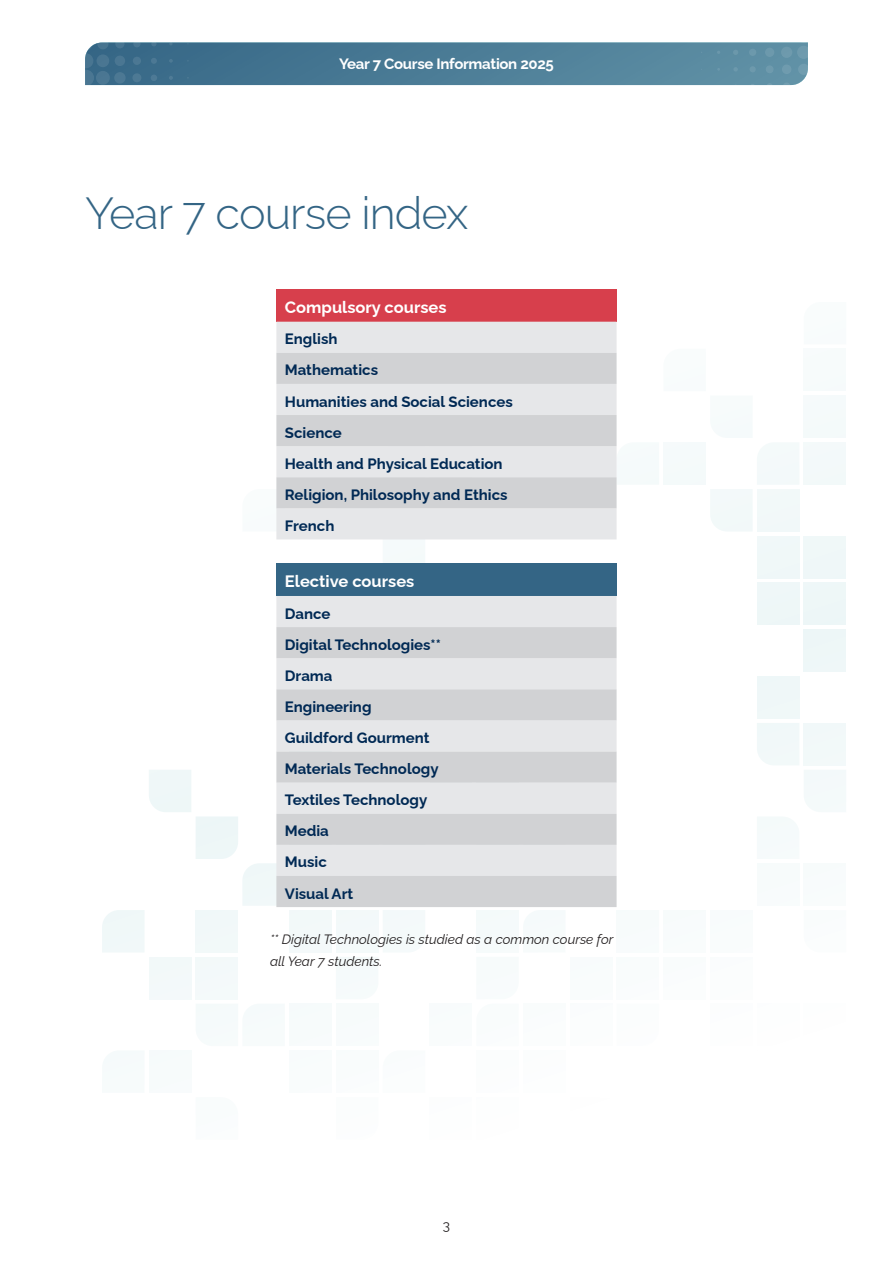
<style>
.page{position:relative;width:893px;height:1263px;background:#fff}
.page>*{position:absolute;margin:0;border:0;box-sizing:border-box;transform-origin:0 0}
.Style_G_Title_A{font:300 45px "Raleway";letter-spacing:-.02em;color:#346585}
.SG_Heading_B{font:700 16.5px "Raleway";color:#fff}
.CSG_Galley{font:700 15px "Raleway";color:#002954}
.t1{font:700 15px "Raleway";letter-spacing:-.02em;color:#fff}
.CSG_Galley-2{font:italic 13.5px/22.5px "Raleway";color:#231f20}
.t2{font:13.5px "Raleway";color:#231f20}
</style>
<div class="page">
<svg style="left:85px;top:43px;width:723px;height:43px;background:#508099"></svg>
<div style="left:663px;top:957px;width:43px;height:42px;background:#fafcfd"></div>
<div style="left:663px;top:910px;width:43px;height:42px;background:#f8fbfc"></div>
<div style="left:710px;top:957px;width:43px;height:42px;background:#fbfdfd"></div>
<div style="left:710px;top:910px;width:43px;height:42px;background:#f9fcfc"></div>
<svg style="left:102px;top:770px;width:409px;height:243px"></svg>
<div style="left:196px;top:910px;width:42px;height:42px;background:#f2f8f9"></div>
<div style="left:757px;top:583px;width:42px;height:42px;background:#eef7f7"></div>
<div style="left:804px;top:629px;width:42px;height:43px;background:#eef7f7"></div>
<div style="left:757px;top:676px;width:42px;height:43px;background:#eff7f8"></div>
<svg style="left:757px;top:723px;width:89px;height:108px"></svg>
<div style="left:757px;top:863px;width:42px;height:43px;background:#f7fbfb"></div>
<div style="left:804px;top:863px;width:42px;height:43px;background:#f8fbfc"></div>
<div style="left:757px;top:536px;width:42px;height:42px;background:#f0f8f8"></div>
<svg style="left:336px;top:539px;width:89px;height:24px"></svg>
<div style="left:804px;top:583px;width:42px;height:42px;background:#eef7f7"></div>
<div style="left:804px;top:536px;width:42px;height:42px;background:#eff7f8"></div>
<svg style="left:640px;top:430px;width:206px;height:101px"></svg>
<div style="left:804px;top:395px;width:42px;height:43px;background:#f5fafa"></div>
<div style="left:276px;top:289px;width:341px;height:33px;background:#d73f4c"></div>
<div style="left:276px;top:322px;width:341px;height:217px;background:#e6e7e9"></div>
<svg style="left:276px;top:353px;width:341px;height:155px;background:#d9dadc"></svg>
<div style="left:276px;top:563px;width:341px;height:33px;background:#346585"></div>
<div style="left:276px;top:596px;width:341px;height:31px;background:#e6e7e9"></div>
<svg style="left:276px;top:627px;width:341px;height:280px;background:#dadbdd"></svg>
<p class="t1" style="left:339px;top:52px;width:216px">Year 7 Course Information 2025</p>
<p class="Style_G_Title_A" style="left:85px;top:178px;width:385px">Year 7 course index</p>
<p class="SG_Heading_B" style="left:285px;top:295px;width:163px">Compulsory courses</p>
<p class="CSG_Galley" style="left:285px;top:327px;width:54px">English</p>
<p class="CSG_Galley" style="left:285px;top:358px;width:95px">Mathematics</p>
<p class="CSG_Galley" style="left:285px;top:390px;width:229px">Humanities and Social Sciences</p>
<p class="CSG_Galley" style="left:285px;top:421px;width:58px">Science</p>
<p class="CSG_Galley" style="left:285px;top:452px;width:219px">Health and Physical Education</p>
<p class="CSG_Galley" style="left:285px;top:483px;width:224px">Religion, Philosophy and Ethics</p>
<p class="CSG_Galley" style="left:285px;top:514px;width:51px">French</p>
<p class="SG_Heading_B" style="left:285px;top:569px;width:131px">Elective courses</p>
<p class="CSG_Galley" style="left:285px;top:602px;width:47px">Dance</p>
<p class="CSG_Galley" style="left:285px;top:633px;width:157px">Digital Technologies**</p>
<p class="CSG_Galley" style="left:285px;top:664px;width:49px">Drama</p>
<p class="CSG_Galley" style="left:285px;top:695px;width:88px">Engineering</p>
<p class="CSG_Galley" style="left:285px;top:726px;width:146px">Guildford Gourment</p>
<p class="CSG_Galley" style="left:285px;top:757px;width:155px">Materials Technology</p>
<p class="CSG_Galley" style="left:285px;top:788px;width:144px">Textiles Technology</p>
<p class="CSG_Galley" style="left:285px;top:819px;width:45px">Media</p>
<p class="CSG_Galley" style="left:285px;top:850px;width:43px">Music</p>
<p class="CSG_Galley" style="left:285px;top:882px;width:70px">Visual Art</p>
<p class="CSG_Galley-2" style="left:270px;top:926px;width:345px">** Digital Technologies is studied as a common course for all Year 7 students.</p>
<p class="t2" style="left:443px;top:1215px;width:9px">3</p>
</div>
